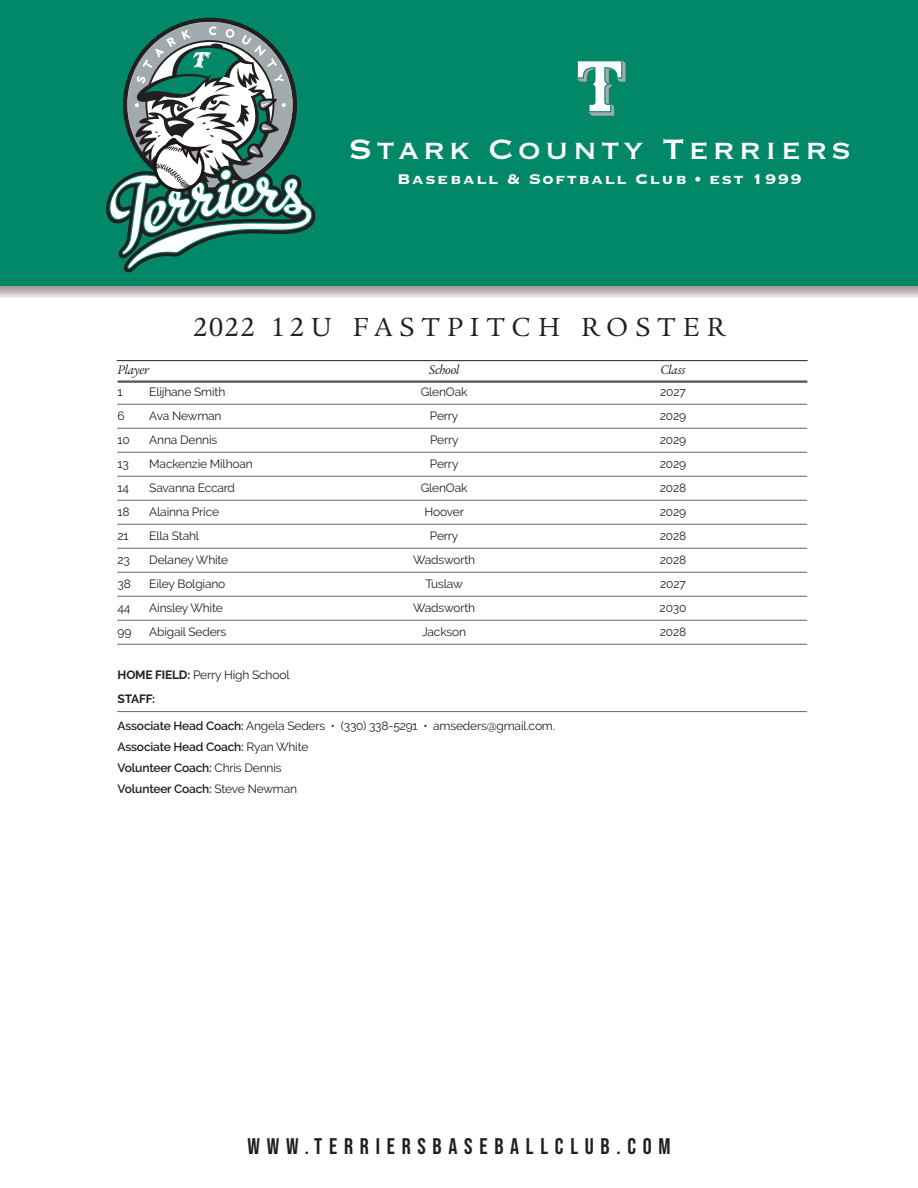
<style>
.page{position:relative;width:918px;height:1188px;background:#fff}
.page>*{position:absolute;margin:0;border:0;box-sizing:border-box;transform-origin:0 0}
.t1{font:36.9px "Copperplate Thirty One BC";letter-spacing:.1em;color:#fff}
.t2{font:28.5px "Legacy Serif ITC Pro";letter-spacing:.245em;color:#231f20}
.t3{font:22.5px "Bebas Neue";letter-spacing:.3em;color:#231f20}
.t4{font:18.45px "Copperplate Thirty Three BC";letter-spacing:.08em;color:#fff}
.t5{font:italic 13.5px "Legacy Serif ITC Pro";letter-spacing:-.015em;color:#231f20}
.t6{font:12px/21px "Raleway";letter-spacing:-.015em;color:#231f20}
.t7{font:700 12px/24px "Raleway";letter-spacing:-.015em;color:#231f20}
.s1{font-weight:400}
.s2{font-weight:600}
</style>
<div class="page">
<svg style="left:0;top:286px;width:918px;height:12px;background:#c6c1c1"></svg>
<div style="left:0;top:0;width:918px;height:286px;background:#008868"></div>
<svg style="left:577px;top:60px;width:48px;height:56px"></svg>
<svg style="left:106px;top:22px;width:210px;height:250px"></svg>
<hr style="left:118px;top:381px;width:689px;height:1px;background:#231f20">
<hr style="left:118px;top:382px;width:689px;height:1px;background:#231f20">
<svg style="left:118px;top:404px;width:690px;height:1px"></svg>
<svg style="left:118px;top:428px;width:690px;height:1px"></svg>
<svg style="left:118px;top:452px;width:690px;height:1px"></svg>
<svg style="left:118px;top:476px;width:690px;height:1px"></svg>
<svg style="left:118px;top:500px;width:690px;height:1px"></svg>
<svg style="left:118px;top:524px;width:690px;height:1px"></svg>
<svg style="left:118px;top:548px;width:690px;height:1px"></svg>
<svg style="left:118px;top:572px;width:690px;height:1px"></svg>
<svg style="left:118px;top:596px;width:690px;height:1px"></svg>
<svg style="left:118px;top:620px;width:690px;height:1px"></svg>
<svg style="left:118px;top:644px;width:690px;height:1px"></svg>
<svg style="left:118px;top:711px;width:690px;height:1px"></svg>
<hr style="left:117px;top:360px;width:691px;height:1px;background:#231f20">
<h1 class="t1" style="left:348px;top:125px;width:505px">Stark County Terriers</h1>
<h3 class="t4" style="left:397px;top:167px;width:406px">Baseball &amp; Softball Club • est 1999</h3>
<h2 class="t2" style="left:193px;top:310px;width:534px">2022 12U FASTPITCH ROSTER</h2>
<p class="t5" style="left:118px;top:361px;width:33px">Player</p>
<p class="t5" style="left:429px;top:361px;width:32px">School</p>
<p class="t5" style="left:661px;top:361px;width:26px">Class</p>
<p class="t6" style="left:118px;top:381px;width:7px">1</p>
<p class="t6" style="left:149px;top:381px;width:78px">Elijhane Smith</p>
<p class="t6" style="left:421px;top:381px;width:48px">GlenOak</p>
<p class="t6" style="left:660px;top:381px;width:27px">2027</p>
<p class="t6" style="left:118px;top:405px;width:9px">6</p>
<p class="t6" style="left:149px;top:405px;width:74px">Ava Newman</p>
<p class="t6" style="left:430px;top:405px;width:30px">Perry</p>
<p class="t6" style="left:660px;top:405px;width:28px">2029</p>
<p class="t6" style="left:118px;top:429px;width:14px">10</p>
<p class="t6" style="left:149px;top:429px;width:69px">Anna Dennis</p>
<p class="t6" style="left:430px;top:429px;width:30px">Perry</p>
<p class="t6" style="left:660px;top:429px;width:28px">2029</p>
<p class="t6" style="left:118px;top:453px;width:13px">13</p>
<p class="t6" style="left:149px;top:453px;width:105px">Mackenzie Milhoan</p>
<p class="t6" style="left:430px;top:453px;width:30px">Perry</p>
<p class="t6" style="left:660px;top:453px;width:28px">2029</p>
<p class="t6" style="left:118px;top:477px;width:13px">14</p>
<p class="t6" style="left:149px;top:477px;width:87px">Savanna Eccard</p>
<p class="t6" style="left:421px;top:477px;width:48px">GlenOak</p>
<p class="t6" style="left:660px;top:477px;width:28px">2028</p>
<p class="t6" style="left:118px;top:501px;width:14px">18</p>
<p class="t6" style="left:149px;top:501px;width:71px">Alainna Price</p>
<p class="t6" style="left:425px;top:501px;width:41px">Hoover</p>
<p class="t6" style="left:660px;top:501px;width:28px">2029</p>
<p class="t6" style="left:118px;top:525px;width:13px">21</p>
<p class="t6" style="left:149px;top:525px;width:51px">Ella Stahl</p>
<p class="t6" style="left:430px;top:525px;width:30px">Perry</p>
<p class="t6" style="left:660px;top:525px;width:28px">2028</p>
<p class="t6" style="left:118px;top:549px;width:14px">23</p>
<p class="t6" style="left:149px;top:549px;width:81px">Delaney White</p>
<p class="t6" style="left:413px;top:549px;width:64px">Wadsworth</p>
<p class="t6" style="left:660px;top:549px;width:28px">2028</p>
<p class="t6" style="left:118px;top:573px;width:15px">38</p>
<p class="t6" style="left:149px;top:573px;width:78px">Eiley Bolgiano</p>
<p class="t6" style="left:425px;top:573px;width:39px">Tuslaw</p>
<p class="t6" style="left:660px;top:573px;width:27px">2027</p>
<p class="t6" style="left:118px;top:597px;width:14px">44</p>
<p class="t6" style="left:149px;top:597px;width:75px">Ainsley White</p>
<p class="t6" style="left:413px;top:597px;width:64px">Wadsworth</p>
<p class="t6" style="left:660px;top:597px;width:28px">2030</p>
<p class="t6" style="left:118px;top:621px;width:15px">99</p>
<p class="t6" style="left:149px;top:621px;width:79px">Abigail Seders</p>
<p class="t6" style="left:422px;top:621px;width:46px">Jackson</p>
<p class="t6" style="left:660px;top:621px;width:28px">2028</p>
<p class="t7" style="left:118px;top:663px;width:174px">HOME FIELD: <span class="s1">Perry High School<br></span>STAFF:</p>
<p class="t6" style="left:118px;top:716px;width:439px"><span class="s2">Associate Head Coach:</span> Angela Seders • (330) 338-5291 • amseders@gmail.com.<br><span class="s2">Associate Head Coach:</span> Ryan White<br><span class="s2">Volunteer Coach:</span> Chris Dennis<br><span class="s2">Volunteer Coach:</span> Steve Newman</p>
<h3 class="t3" style="left:248px;top:1134px;width:425px">WWW.TERRIERSBASEBALLCLUB.COM</h3>
</div>
